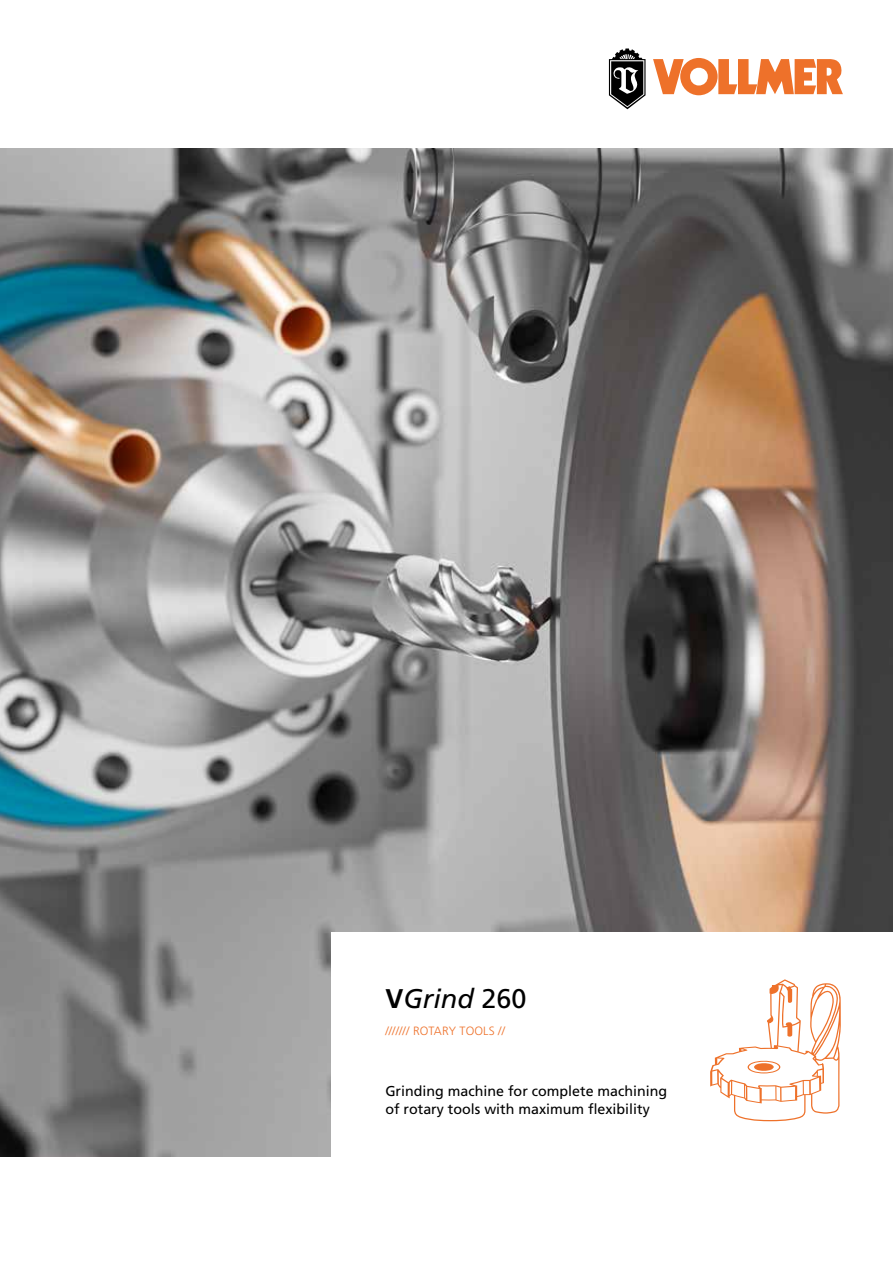
<style>
.page{position:relative;width:893px;height:1263px;background:#fff}
.page>*{position:absolute;margin:0;border:0;box-sizing:border-box;transform-origin:0 0}
.t1{font:italic 27px "Frutiger CE";color:#000}
.t2{font:14.25px/18px "Frutiger";color:#000}
.t3{font:300 12px "Frutiger";letter-spacing:.01em;color:#ee712a}
.s1{font-family:"Frutiger";font-weight:700;font-style:normal}
.s2{font-family:"Frutiger";font-style:normal}
</style>
<div class="page">
<svg style="left:609px;top:49px;width:36px;height:60px"></svg>
<svg style="left:653px;top:58px;width:190px;height:37px"></svg>
<img style="left:0;top:149px;width:893px;height:1008px">
<div style="left:332px;top:932px;width:561px;height:331px;background:#fff"></div>
<svg style="left:710px;top:979px;width:131px;height:142px"></svg>
<h1 class="t1" style="left:385px;top:983px;width:143px"><span class="s1">V</span>Grind <span class="s2">260</span></h1>
<p class="t3" style="left:385px;top:1024px;width:121px">/////// ROTARY TOOLS //</p>
<p class="t2" style="left:385px;top:1082px;width:283px">Grinding machine for complete machining of rotary tools with maximum flexibility</p>
</div>
